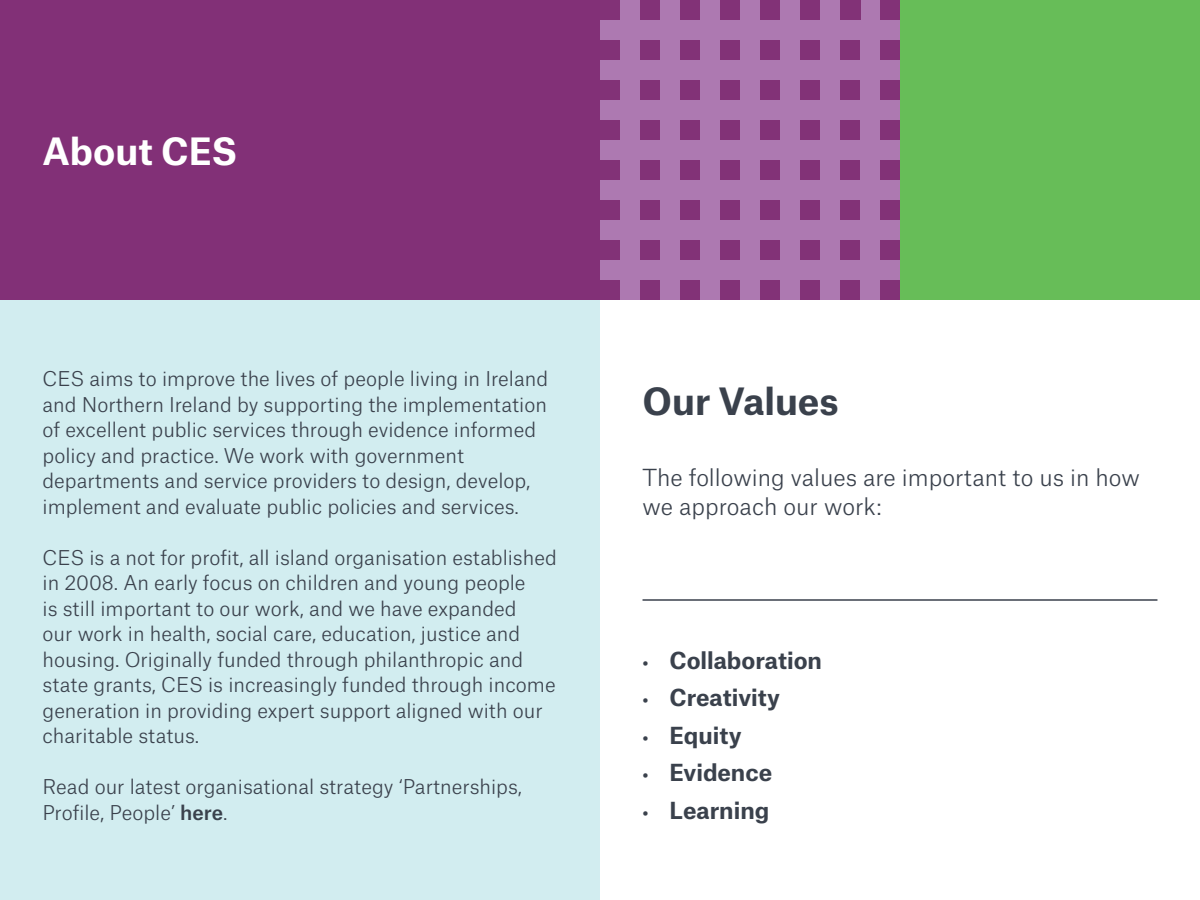
<style>
.page{position:relative;width:1200px;height:900px;background:#fff}
.page>*{position:absolute;margin:0;border:0;box-sizing:border-box;transform-origin:0 0}
.t1{font:700 36px "Atlas Grotesk";color:#3a414c}
.t2{font:700 36px "Atlas Grotesk";color:#fff}
.t3{font:300 22.5px/28.5px "Atlas Grotesk";color:#3a414c}
.t4{font:700 22.5px "Atlas Grotesk";color:#3a414c}
.t5{font:300 19.5px/25.5px "Atlas Grotesk";color:#3a414c}
.s1{font-weight:500}
.s2{font-size:18px}
</style>
<div class="page">
<div style="left:600px;top:0;width:300px;height:300px;background:#ad79b1"></div>
<div style="left:900px;top:0;width:300px;height:300px;background:#67bd58"></div>
<div style="left:880px;top:0;width:20px;height:20px;background:#823277"></div>
<div style="left:880px;top:40px;width:20px;height:20px;background:#823277"></div>
<div style="left:880px;top:80px;width:20px;height:20px;background:#823277"></div>
<div style="left:880px;top:120px;width:20px;height:20px;background:#823277"></div>
<div style="left:880px;top:160px;width:20px;height:20px;background:#823277"></div>
<div style="left:880px;top:200px;width:20px;height:20px;background:#823277"></div>
<div style="left:880px;top:240px;width:20px;height:20px;background:#823277"></div>
<div style="left:880px;top:280px;width:20px;height:20px;background:#823277"></div>
<div style="left:840px;top:0;width:20px;height:20px;background:#823277"></div>
<div style="left:840px;top:40px;width:20px;height:20px;background:#823277"></div>
<div style="left:840px;top:80px;width:20px;height:20px;background:#823277"></div>
<div style="left:840px;top:120px;width:20px;height:20px;background:#823277"></div>
<div style="left:840px;top:160px;width:20px;height:20px;background:#823277"></div>
<div style="left:840px;top:200px;width:20px;height:20px;background:#823277"></div>
<div style="left:840px;top:240px;width:20px;height:20px;background:#823277"></div>
<div style="left:840px;top:280px;width:20px;height:20px;background:#823277"></div>
<div style="left:800px;top:0;width:20px;height:20px;background:#823277"></div>
<div style="left:800px;top:40px;width:20px;height:20px;background:#823277"></div>
<div style="left:800px;top:80px;width:20px;height:20px;background:#823277"></div>
<div style="left:800px;top:120px;width:20px;height:20px;background:#823277"></div>
<div style="left:800px;top:160px;width:20px;height:20px;background:#823277"></div>
<div style="left:800px;top:200px;width:20px;height:20px;background:#823277"></div>
<div style="left:800px;top:240px;width:20px;height:20px;background:#823277"></div>
<div style="left:800px;top:280px;width:20px;height:20px;background:#823277"></div>
<div style="left:760px;top:0;width:20px;height:20px;background:#823277"></div>
<div style="left:760px;top:40px;width:20px;height:20px;background:#823277"></div>
<div style="left:760px;top:80px;width:20px;height:20px;background:#823277"></div>
<div style="left:760px;top:120px;width:20px;height:20px;background:#823277"></div>
<div style="left:760px;top:160px;width:20px;height:20px;background:#823277"></div>
<div style="left:760px;top:200px;width:20px;height:20px;background:#823277"></div>
<div style="left:760px;top:240px;width:20px;height:20px;background:#823277"></div>
<div style="left:760px;top:280px;width:20px;height:20px;background:#823277"></div>
<div style="left:720px;top:0;width:20px;height:20px;background:#823277"></div>
<div style="left:720px;top:40px;width:20px;height:20px;background:#823277"></div>
<div style="left:720px;top:80px;width:20px;height:20px;background:#823277"></div>
<div style="left:720px;top:120px;width:20px;height:20px;background:#823277"></div>
<div style="left:720px;top:160px;width:20px;height:20px;background:#823277"></div>
<div style="left:720px;top:200px;width:20px;height:20px;background:#823277"></div>
<div style="left:720px;top:240px;width:20px;height:20px;background:#823277"></div>
<div style="left:720px;top:280px;width:20px;height:20px;background:#823277"></div>
<div style="left:680px;top:0;width:20px;height:20px;background:#823277"></div>
<div style="left:680px;top:40px;width:20px;height:20px;background:#823277"></div>
<div style="left:680px;top:80px;width:20px;height:20px;background:#823277"></div>
<div style="left:680px;top:120px;width:20px;height:20px;background:#823277"></div>
<div style="left:680px;top:160px;width:20px;height:20px;background:#823277"></div>
<div style="left:680px;top:200px;width:20px;height:20px;background:#823277"></div>
<div style="left:680px;top:240px;width:20px;height:20px;background:#823277"></div>
<div style="left:680px;top:280px;width:20px;height:20px;background:#823277"></div>
<div style="left:640px;top:0;width:20px;height:20px;background:#823277"></div>
<div style="left:640px;top:40px;width:20px;height:20px;background:#823277"></div>
<div style="left:640px;top:80px;width:20px;height:20px;background:#823277"></div>
<div style="left:640px;top:120px;width:20px;height:20px;background:#823277"></div>
<div style="left:640px;top:160px;width:20px;height:20px;background:#823277"></div>
<div style="left:640px;top:200px;width:20px;height:20px;background:#823277"></div>
<div style="left:640px;top:240px;width:20px;height:20px;background:#823277"></div>
<div style="left:640px;top:280px;width:20px;height:20px;background:#823277"></div>
<div style="left:600px;top:0;width:20px;height:20px;background:#823277"></div>
<div style="left:600px;top:40px;width:20px;height:20px;background:#823277"></div>
<div style="left:600px;top:80px;width:20px;height:20px;background:#823277"></div>
<div style="left:600px;top:120px;width:20px;height:20px;background:#823277"></div>
<div style="left:600px;top:160px;width:20px;height:20px;background:#823277"></div>
<div style="left:600px;top:200px;width:20px;height:20px;background:#823277"></div>
<div style="left:600px;top:240px;width:20px;height:20px;background:#823277"></div>
<div style="left:600px;top:280px;width:20px;height:20px;background:#823277"></div>
<div style="left:0;top:300px;width:600px;height:600px;background:#d2edf0"></div>
<div style="left:0;top:0;width:600px;height:300px;background:#823077"></div>
<hr style="left:643px;top:599px;width:514px;height:2px;background:#3a414c">
<h1 class="t2" style="left:43px;top:121px;width:196px">About CES</h1>
<p class="t5" style="left:43px;top:364px;width:507px">CES aims to improve the lives of people living in Ireland and Northern Ireland by supporting the implementation of excellent public services through evidence informed policy and practice. We work with government departments and service providers to design, develop, implement and evaluate public policies and services.</p>
<p class="t5" style="left:43px;top:543px;width:516px">CES is a not for profit, all island organisation established in 2008. An early focus on children and young people<br>is still important to our work, and we have expanded<br>our work in health, social care, education, justice and housing. Originally funded through philanthropic and state grants, CES is increasingly funded through income generation in providing expert support aligned with our charitable status.</p>
<p class="t5" style="left:43px;top:772px;width:481px">Read our latest organisational strategy ‘Partnerships,<br>Profile, People’ <span class="s1">here</span>.</p>
<h1 class="t1" style="left:643px;top:371px;width:198px">Our Values</h1>
<p class="t3" style="left:643px;top:461px;width:499px">The following values are important to us in how we approach our work:</p>
<p class="t4" style="left:643px;top:642px;width:181px"><span class="s2">•</span> Collaboration</p>
<p class="t4" style="left:643px;top:679px;width:139px"><span class="s2">•</span> Creativity</p>
<p class="t4" style="left:643px;top:717px;width:101px"><span class="s2">•</span> Equity</p>
<p class="t4" style="left:643px;top:754px;width:131px"><span class="s2">•</span> Evidence</p>
<p class="t4" style="left:643px;top:792px;width:128px"><span class="s2">•</span> Learning</p>
</div>
